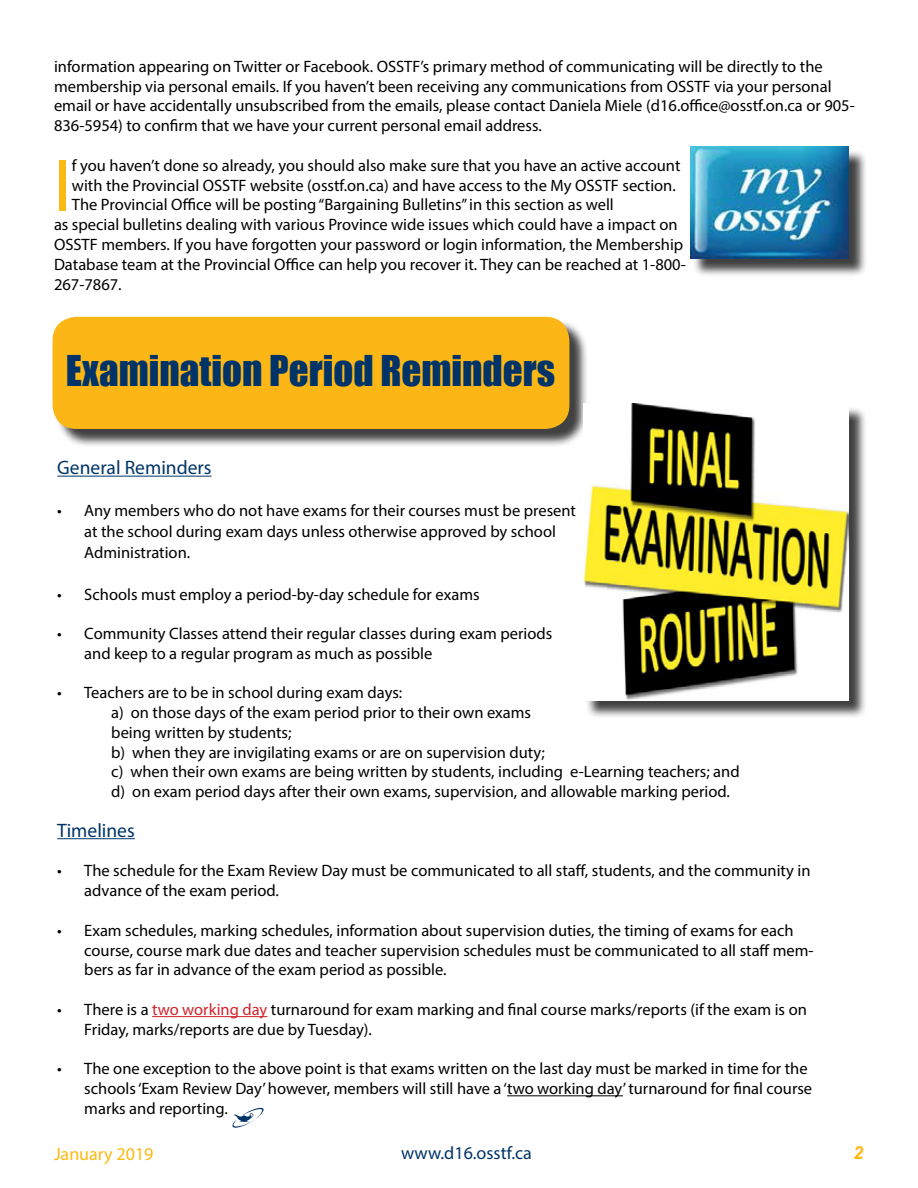
<style>
.page{position:relative;width:918px;height:1188px;background:#fff}
.page>*{position:absolute;margin:0;border:0;box-sizing:border-box;transform-origin:0 0}
.t1{font:75.3px "Myriad Pro";color:#fdb913}
.t2{font:39px "Impact";color:#003468}
.t3{font:19.5px "Myriad Pro";color:#003468}
.t4{font:18px "Myriad Pro";color:#003468}
.t5{font:18px "Myriad Pro";color:#fdb913}
.t6{font:italic 700 18px "Arial";color:#fdb913}
.t7{font:16.5px/19.8px "Myriad Pro";color:#000}
.s1{color:#d2232a}
</style>
<div class="page">
<svg style="left:232px;top:1108px;width:32px;height:20px"></svg>
<div style="left:55px;top:319px;width:533px;height:129px;background:#000;opacity:.75"></div>
<div style="left:52px;top:317px;width:517px;height:112px;background:#fcb716;border-radius:24px"></div>
<hr style="left:57px;top:476px;width:155px;height:1px;background:#003468">
<hr style="left:57px;top:838px;width:78px;height:1px;background:#003468">
<hr style="left:152px;top:1016px;width:115px;height:1px;background:#d2232a">
<hr style="left:507px;top:1095px;width:116px;height:1px;background:#000">
<div style="left:585px;top:406px;width:283px;height:313px;background:#000;opacity:.75"></div>
<img style="left:583px;top:404px;width:266px;height:296px">
<div style="left:693px;top:149px;width:175px;height:128px;background:#000;opacity:.75"></div>
<img style="left:690px;top:147px;width:159px;height:112px">
<p class="t7" style="left:54px;top:56px;width:802px">information appearing on Twitter or Facebook. OSSTF’s primary method of communicating will be directly to the membership via personal emails. If you haven’t been receiving any communications from OSSTF via your personal email or have accidentally unsubscribed from the emails, please contact Daniela Miele (d16.office@osstf.on.ca or 905- 836-5954) to confirm that we have your current personal email address.</p>
<h1 class="t1" style="left:54px;top:139px;width:19px">I</h1>
<p class="t7" style="left:72px;top:155px;width:610px">f you haven’t done so already, you should also make sure that you have an active account</p>
<p class="t7" style="left:72px;top:175px;width:605px">with the Provincial OSSTF website (osstf.on.ca) and have access to the My OSSTF section.</p>
<p class="t7" style="left:72px;top:195px;width:543px">The Provincial Office will be posting “Bargaining Bulletins” in this section as well</p>
<p class="t7" style="left:54px;top:214px;width:625px">as special bulletins dealing with various Province wide issues which could have a impact on</p>
<p class="t7" style="left:54px;top:234px;width:631px">OSSTF members. If you have forgotten your password or login information, the Membership</p>
<p class="t7" style="left:54px;top:254px;width:633px">Database team at the Provincial Office can help you recover it. They can be reached at 1-800-</p>
<p class="t7" style="left:54px;top:274px;width:69px">267-7867.</p>
<h2 class="t2" style="left:66px;top:341px;width:491px">Examination Period Reminders</h2>
<p class="t3" style="left:57px;top:456px;width:156px">General Reminders</p>
<p class="t7" style="left:84px;top:500px;width:493px;line-height:21px;text-indent:-27px">• Any members who do not have exams for their courses must be present at the school during exam days unless otherwise approved by school<br>Administration.</p>
<p class="t7" style="left:57px;top:584px;width:424px">• Schools must employ a period-by-day schedule for exams</p>
<p class="t7" style="left:84px;top:623px;width:470px;text-indent:-27px">• Community Classes attend their regular classes during exam periods and keep to a regular program as much as possible</p>
<p class="t7" style="left:111px;top:682px;width:630px;text-indent:-54px">• Teachers are to be in school during exam days:<br>a) on those days of the exam period prior to their own exams<br>being written by students;<br>b) when they are invigilating exams or are on supervision duty;<br>c) when their own exams are being written by students, including e-Learning teachers; and d) on exam period days after their own exams, supervision, and allowable marking period.</p>
<p class="t3" style="left:57px;top:818px;width:79px">Timelines</p>
<p class="t7" style="left:84px;top:861px;width:728px;text-indent:-27px">• The schedule for the Exam Review Day must be communicated to all staff, students, and the community in advance of the exam period.</p>
<p class="t7" style="left:84px;top:920px;width:731px;text-indent:-27px">• Exam schedules, marking schedules, information about supervision duties, the timing of exams for each course, course mark due dates and teacher supervision schedules must be communicated to all staff mem&shy;bers as far in advance of the exam period as possible.</p>
<p class="t7" style="left:84px;top:999px;width:724px;text-indent:-27px">• There is a <span class="s1">two working day</span> turnaround for exam marking and final course marks/reports (if the exam is on<br>Friday, marks/reports are due by Tuesday).</p>
<p class="t7" style="left:84px;top:1059px;width:729px;text-indent:-27px">• The one exception to the above point is that exams written on the last day must be marked in time for the schools ‘Exam Review Day’ however, members will still have a ‘two working day’ turnaround for final course marks and reporting.</p>
<p class="t5" style="left:54px;top:1142px;width:101px">January 2019</p>
<p class="t4" style="left:401px;top:1141px;width:132px">www.d16.osstf.ca</p>
<p class="t6" style="left:853px;top:1141px;width:12px">2</p>
</div>
